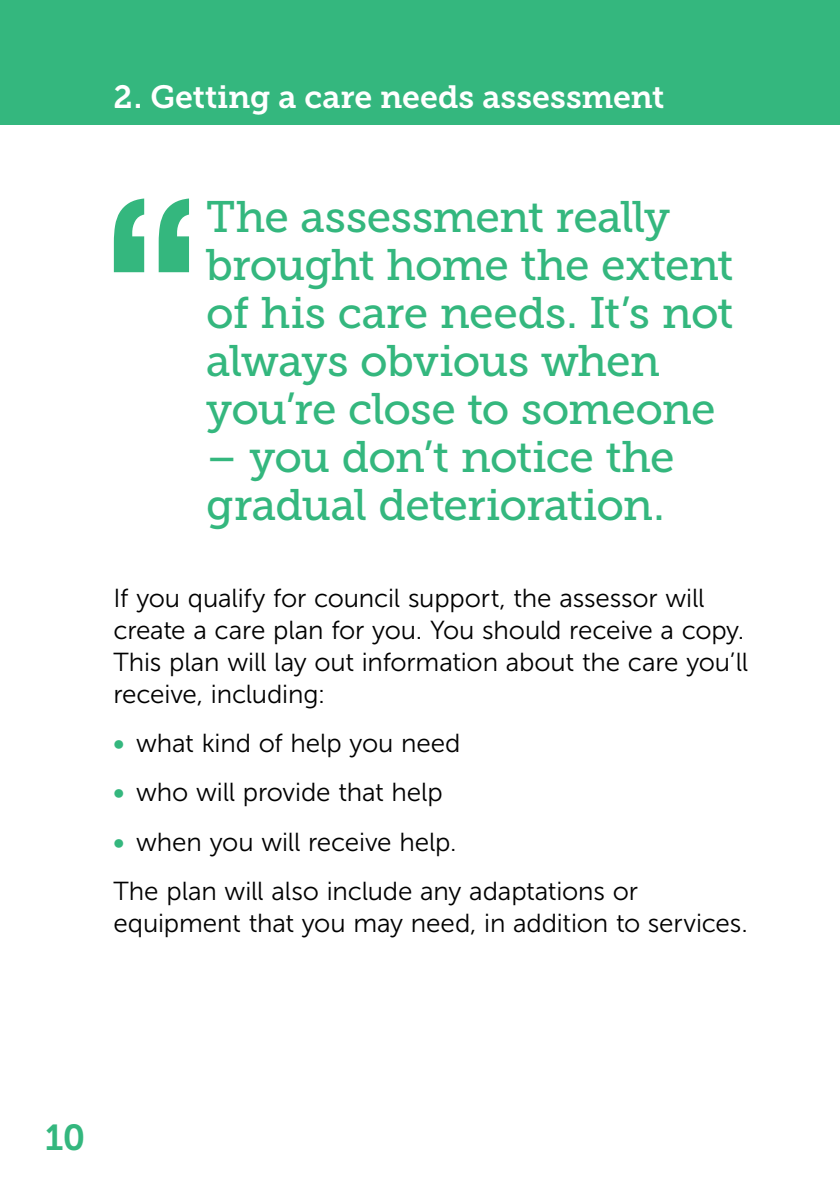
<style>
.page{position:relative;width:840px;height:1191px;background:#fff}
.page>*{position:absolute;margin:0;border:0;box-sizing:border-box;transform-origin:0 0}
.Quote_22_24{font:44px/48px "Museo Slab 500";letter-spacing:-.02em;color:#34b77e}
.t1{font:36px "Museo Slab 700";color:#34b77e}
.t2{font:32px "Museo Slab 700";letter-spacing:-.005em;color:#fff}
.Body{font:26px/32px "Museo Sans 300";letter-spacing:-.005em;color:#000}
.s1{color:#fff}
.s2{font-family:"Museo Sans 700";color:#34b77e}
</style>
<div class="page">
<div style="left:0;top:0;width:839px;height:125px;background:#34b77e"></div>
<svg style="left:114px;top:198px;width:75px;height:74px"></svg>
<p class="t2" style="left:113px;top:79px;width:552px">2. Getting a care needs assessment</p>
<p class="Quote_22_24" style="left:206px;top:193px;width:528px;text-indent:-18px"><span class="s1">“</span>The assessment really brought home the extent of his care needs. It’s not always obvious when you’re close to someone</p>
<p class="Quote_22_24" style="left:206px;top:433px;width:473px">– you don’t notice the gradual deterioration.<span class="s1">”</span></p>
<p class="Body" style="left:113px;top:582px;width:635px">If you qualify for council support, the assessor will create a care plan for you. You should receive a copy.<br>This plan will lay out information about the care you’ll receive, including:</p>
<p class="Body" style="left:113px;top:727px;width:348px"><span class="s2">•</span> what kind of help you need</p>
<p class="Body" style="left:113px;top:776px;width:330px"><span class="s2">•</span> who will provide that help</p>
<p class="Body" style="left:113px;top:825px;width:344px"><span class="s2">•</span> when you will receive help.</p>
<p class="Body" style="left:113px;top:874px;width:635px">The plan will also include any adaptations or equipment that you may need, in addition to services.</p>
<h2 class="t1" style="left:45px;top:1117px;width:41px">10</h2>
</div>
